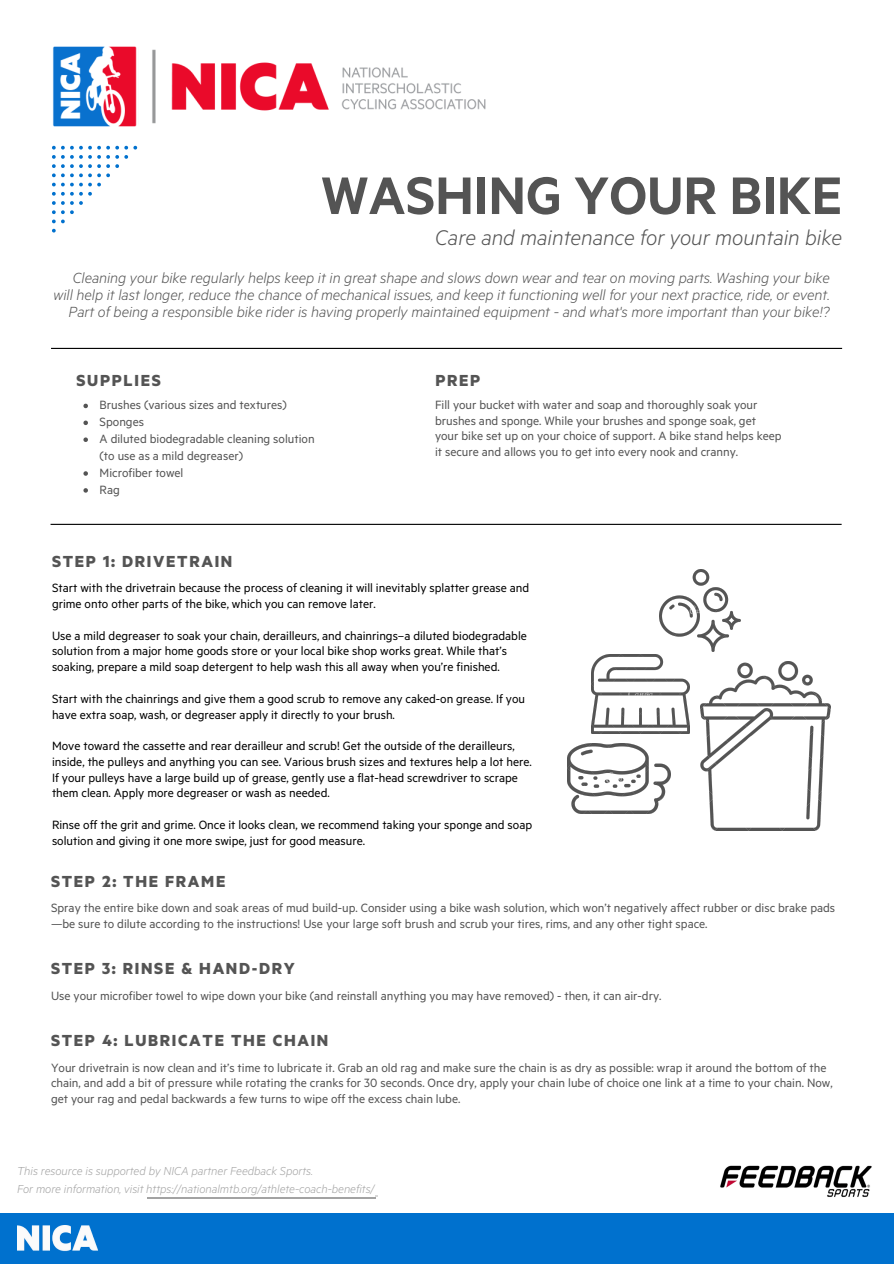
<style>
.page{position:relative;width:894px;height:1264px;background:#fff}
.page>*{position:absolute;margin:0;border:0;box-sizing:border-box;transform-origin:0 0}
.t1{font:600 59.4px "Metric";color:#545454}
.t2{font:italic 300 23.85px "Metric";color:#545454}
.t3{font:700 18px "Metric";letter-spacing:.095em;color:#545454}
.t4{font:italic 300 16.5px/17px "Metric";color:#545454;text-align:right}
.t5{font:13.5px/15.8px "Metric";color:#545454}
.t6{font:13.5px/15.8px "Metric";color:#000}
.t7{font:italic 300 13.05px/17.4px "Metric";color:#a3a3a3}
</style>
<div class="page">
<svg style="left:52px;top:146px;width:85px;height:3px"></svg>
<svg style="left:52px;top:155px;width:76px;height:22px"></svg>
<svg style="left:52px;top:183px;width:49px;height:3px"></svg>
<svg style="left:52px;top:192px;width:40px;height:31px"></svg>
<svg style="left:52px;top:229px;width:4px;height:3px"></svg>
<img style="left:53px;top:46px;width:432px;height:81px">
<hr style="left:51px;top:348px;width:790px;height:1px;background:#000">
<hr style="left:51px;top:524px;width:790px;height:1px;background:#000">
<img style="left:720px;top:1165px;width:152px;height:32px">
<div style="left:0;top:1212px;width:893px;height:51px;background:#0071ce"></div>
<img style="left:17px;top:1225px;width:82px;height:26px">
<img style="left:659px;top:570px;width:81px;height:81px">
<img style="left:591px;top:654px;width:98px;height:79px">
<img style="left:567px;top:743px;width:103px;height:70px">
<img style="left:700px;top:661px;width:130px;height:169px">
<svg style="left:83px;top:403px;width:5px;height:5px"></svg>
<svg style="left:83px;top:420px;width:5px;height:5px"></svg>
<svg style="left:83px;top:437px;width:5px;height:5px"></svg>
<svg style="left:83px;top:471px;width:5px;height:5px"></svg>
<svg style="left:83px;top:488px;width:5px;height:4px"></svg>
<hr style="left:147px;top:1197px;width:228px;height:1px;background:#a3a3a3">
<p class="t1" style="left:321px;top:158px;width:522px">WASHING YOUR BIKE</p>
<p class="t2" style="left:435px;top:222px;width:408px">Care and maintenance for your mountain bike</p>
<p class="t4" style="left:54px;top:269px;width:777px">Cleaning your bike regularly helps keep it in great shape and slows down wear and tear on moving parts. Washing your bike will help it last longer, reduce the chance of mechanical issues, and keep it functioning well for your next practice, ride, or event.<br>Part of being a responsible bike rider is having properly maintained equipment - and what's more important than your bike!?</p>
<p class="t3" style="left:76px;top:369px;width:86px">SUPPLIES</p>
<p class="t5" style="left:100px;top:397px;width:189px">Brushes (various sizes and textures)</p>
<p class="t5" style="left:100px;top:413px;width:46px">Sponges</p>
<p class="t5" style="left:100px;top:430px;width:216px;line-height:17px">A diluted biodegradable cleaning solution (to use as a mild degreaser)</p>
<p class="t5" style="left:100px;top:464px;width:85px">Microfiber towel</p>
<p class="t5" style="left:100px;top:481px;width:22px">Rag</p>
<p class="t3" style="left:52px;top:550px;width:182px">STEP 1: DRIVETRAIN</p>
<p class="t3" style="left:435px;top:369px;width:46px">PREP</p>
<p class="t5" style="left:435px;top:396px;width:348px">Fill your bucket with water and soap and thoroughly soak your brushes and sponge. While your brushes and sponge soak, get your bike set up on your choice of support. A bike stand helps keep it secure and allows you to get into every nook and cranny.</p>
<p class="t6" style="left:52px;top:580px;width:478px">Start with the drivetrain because the process of cleaning it will inevitably splatter grease and grime onto other parts of the bike, which you can remove later.</p>
<p class="t6" style="left:52px;top:627px;width:476px">Use a mild degreaser to soak your chain, derailleurs, and chainrings–a diluted biodegradable solution from a major home goods store or your local bike shop works great. While that’s soaking, prepare a mild soap detergent to help wash this all away when you’re finished.</p>
<p class="t6" style="left:52px;top:690px;width:474px">Start with the chainrings and give them a good scrub to remove any caked-on grease. If you have extra soap, wash, or degreaser apply it directly to your brush.</p>
<p class="t6" style="left:52px;top:737px;width:481px">Move toward the cassette and rear derailleur and scrub! Get the outside of the derailleurs, inside, the pulleys and anything you can see. Various brush sizes and textures help a lot here.<br>If your pulleys have a large build up of grease, gently use a flat-head screwdriver to scrape them clean. Apply more degreaser or wash as needed.</p>
<p class="t6" style="left:52px;top:816px;width:481px">Rinse off the grit and grime. Once it looks clean, we recommend taking your sponge and soap solution and giving it one more swipe, just for good measure.</p>
<p class="t3" style="left:51px;top:869px;width:176px">STEP 2: THE FRAME</p>
<p class="t5" style="left:51px;top:899px;width:785px">Spray the entire bike down and soak areas of mud build-up. Consider using a bike wash solution, which won’t negatively affect rubber or disc brake pads —be sure to dilute according to the instructions! Use your large soft brush and scrub your tires, rims, and any other tight space.</p>
<p class="t3" style="left:51px;top:957px;width:245px">STEP 3: RINSE &amp; HAND-DRY</p>
<p class="t5" style="left:51px;top:987px;width:611px">Use your microfiber towel to wipe down your bike (and reinstall anything you may have removed) - then, it can air-dry.</p>
<p class="t3" style="left:51px;top:1029px;width:279px">STEP 4: LUBRICATE THE CHAIN</p>
<p class="t5" style="left:51px;top:1059px;width:782px">Your drivetrain is now clean and it’s time to lubricate it. Grab an old rag and make sure the chain is as dry as possible: wrap it around the bottom of the chain, and add a bit of pressure while rotating the cranks for 30 seconds. Once dry, apply your chain lube of choice one link at a time to your chain. Now, get your rag and pedal backwards a few turns to wipe off the excess chain lube.</p>
<p class="t7" style="left:17px;top:1162px;width:359px">This resource is supported by NICA partner Feedback Sports.<br>For more information, visit https://nationalmtb.org/athlete-coach-benefits/</p>
</div>
